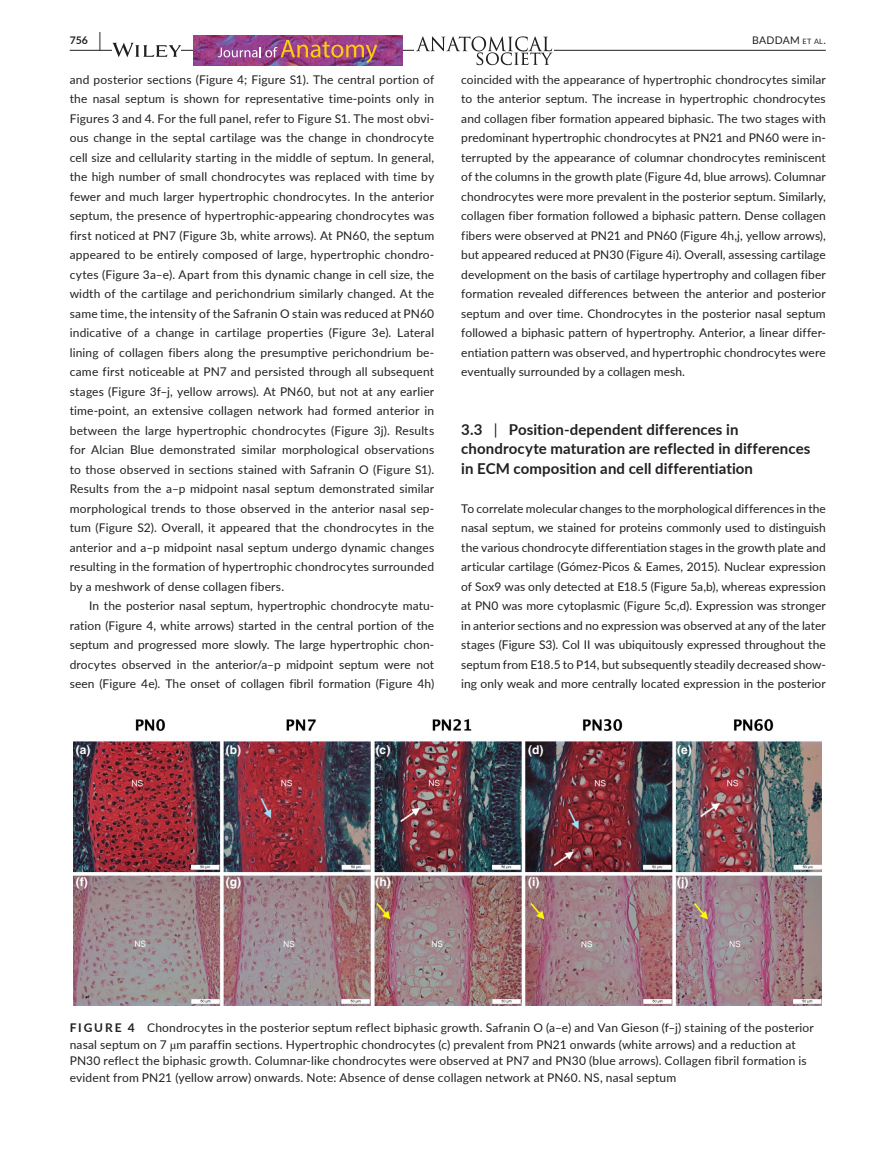
<style>
.page{position:relative;width:893px;height:1174px;background:#fff}
.page>*{position:absolute;margin:0;border:0;box-sizing:border-box;transform-origin:0 0}
.t1{font:700 15px/19.5px "Lato";letter-spacing:.005em;color:#231f20}
.t2{font:12px/19.5px "Lato";letter-spacing:.01em;color:#231f20;text-align:justify}
.t3{font:700 12px "Helvetica";color:#fff}
.t4{font:10.5px "Lato";letter-spacing:.02em;color:#231f20}
.t5{font:700 10.5px "Lato";color:#231f20}
.s1{font-size:19.5px}
.s2{font-size:7.35px}
.s3{font-weight:400}
.s4{font-weight:700}
.s5{font-family:"STIX"}
</style>
<div class="page">
<hr style="left:70px;top:50px;width:756px;height:1px;background:#231f20">
<svg style="left:112px;top:43px;width:69px;height:14px"></svg>
<img style="left:193px;top:35px;width:209px;height:30px">
<img style="left:218px;top:40px;width:159px;height:23px">
<img style="left:414px;top:36px;width:139px;height:29px">
<img style="left:74px;top:719px;width:748px;height:286px">
<p class="t5" style="left:70px;top:33px;width:33px">756 <span class="s1">|</span></p>
<p class="t4" style="left:752px;top:33px;width:75px">BADDAM <span class="s2">et al</span>.</p>
<p class="t2" style="left:70px;top:69px;width:366px">and posterior sections (Figure 4; Figure S1). The central portion of the nasal septum is shown for representative time-points only in Figures 3 and 4. For the full panel, refer to Figure S1. The most obvi&shy;ous change in the septal cartilage was the change in chondrocyte cell size and cellularity starting in the middle of septum. In general, the high number of small chondrocytes was replaced with time by fewer and much larger hypertrophic chondrocytes. In the anterior septum, the presence of hypertrophic-appearing chondrocytes was first noticed at PN7 (Figure 3b, white arrows). At PN60, the septum appeared to be entirely composed of large, hypertrophic chondro&shy;cytes (Figure 3a–e). Apart from this dynamic change in cell size, the width of the cartilage and perichondrium similarly changed. At the same time, the intensity of the Safranin O stain was reduced at PN60 indicative of a change in cartilage properties (Figure 3e). Lateral lining of collagen fibers along the presumptive perichondrium be&shy;came first noticeable at PN7 and persisted through all subsequent stages (Figure 3f–j, yellow arrows). At PN60, but not at any earlier time-point, an extensive collagen network had formed anterior in between the large hypertrophic chondrocytes (Figure 3j). Results for Alcian Blue demonstrated similar morphological observations to those observed in sections stained with Safranin O (Figure S1).<br>Results from the a–p midpoint nasal septum demonstrated similar morphological trends to those observed in the anterior nasal sep&shy;tum (Figure S2). Overall, it appeared that the chondrocytes in the anterior and a–p midpoint nasal septum undergo dynamic changes resulting in the formation of hypertrophic chondrocytes surrounded by a meshwork of dense collagen fibers.</p>
<p class="t2" style="left:70px;top:596px;width:366px;text-indent:20px">In the posterior nasal septum, hypertrophic chondrocyte matu&shy;ration (Figure 4, white arrows) started in the central portion of the septum and progressed more slowly. The large hypertrophic chon&shy;drocytes observed in the anterior/a–p midpoint septum were not seen (Figure 4e). The onset of collagen fibril formation (Figure 4h)</p>
<p class="t2" style="left:461px;top:69px;width:366px">coincided with the appearance of hypertrophic chondrocytes similar to the anterior septum. The increase in hypertrophic chondrocytes and collagen fiber formation appeared biphasic. The two stages with predominant hypertrophic chondrocytes at PN21 and PN60 were in&shy;terrupted by the appearance of columnar chondrocytes reminiscent of the columns in the growth plate (Figure 4d, blue arrows). Columnar chondrocytes were more prevalent in the posterior septum. Similarly, collagen fiber formation followed a biphasic pattern. Dense collagen fibers were observed at PN21 and PN60 (Figure 4h,j, yellow arrows), but appeared reduced at PN30 (Figure 4i). Overall, assessing cartilage development on the basis of cartilage hypertrophy and collagen fiber formation revealed differences between the anterior and posterior septum and over time. Chondrocytes in the posterior nasal septum followed a biphasic pattern of hypertrophy. Anterior, a linear differ&shy;entiation pattern was observed, and hypertrophic chondrocytes were eventually surrounded by a collagen mesh.</p>
<p class="t1" style="left:461px;top:419px;width:351px">3.3 <span class="s3">|</span> Position-dependent differences in chondrocyte maturation are reflected in differences in ECM composition and cell differentiation</p>
<p class="t2" style="left:461px;top:498px;width:366px">To correlate molecular changes to the morphological differences in the nasal septum, we stained for proteins commonly used to distinguish the various chondrocyte differentiation stages in the growth plate and articular cartilage (Gómez-Picos &amp; Eames, 2015). Nuclear expression of Sox9 was only detected at E18.5 (Figure 5a,b), whereas expression at PN0 was more cytoplasmic (Figure 5c,d). Expression was stronger in anterior sections and no expression was observed at any of the later stages (Figure S3). Col II was ubiquitously expressed throughout the septum from E18.5 to P14, but subsequently steadily decreased show&shy;ing only weak and more centrally located expression in the posterior</p>
<p class="t3" style="left:76px;top:742px;width:16px">(a)</p>
<p class="t3" style="left:226px;top:742px;width:17px">(b)</p>
<p class="t3" style="left:376px;top:742px;width:16px">(c)</p>
<p class="t3" style="left:528px;top:742px;width:17px">(d)</p>
<p class="t3" style="left:677px;top:742px;width:16px">(e)</p>
<p class="t3" style="left:76px;top:874px;width:13px">(f)</p>
<p class="t3" style="left:226px;top:874px;width:17px">(g)</p>
<p class="t3" style="left:376px;top:874px;width:17px">(h)</p>
<p class="t3" style="left:528px;top:874px;width:13px">(i)</p>
<p class="t3" style="left:677px;top:874px;width:13px">(j)</p>
<p class="t2" style="left:70px;top:1019px;width:746px;line-height:16.5px;text-align:left"><span class="s4">FIGURE 4</span> Chondrocytes in the posterior septum reflect biphasic growth. Safranin O (a–e) and Van Gieson (f–j) staining of the posterior nasal septum on 7 <span class="s5">µ</span>m paraffin sections. Hypertrophic chondrocytes (c) prevalent from PN21 onwards (white arrows) and a reduction at PN30 reflect the biphasic growth. Columnar-like chondrocytes were observed at PN7 and PN30 (blue arrows). Collagen fibril formation is evident from PN21 (yellow arrow) onwards. Note: Absence of dense collagen network at PN60. NS, nasal septum</p>
</div>
